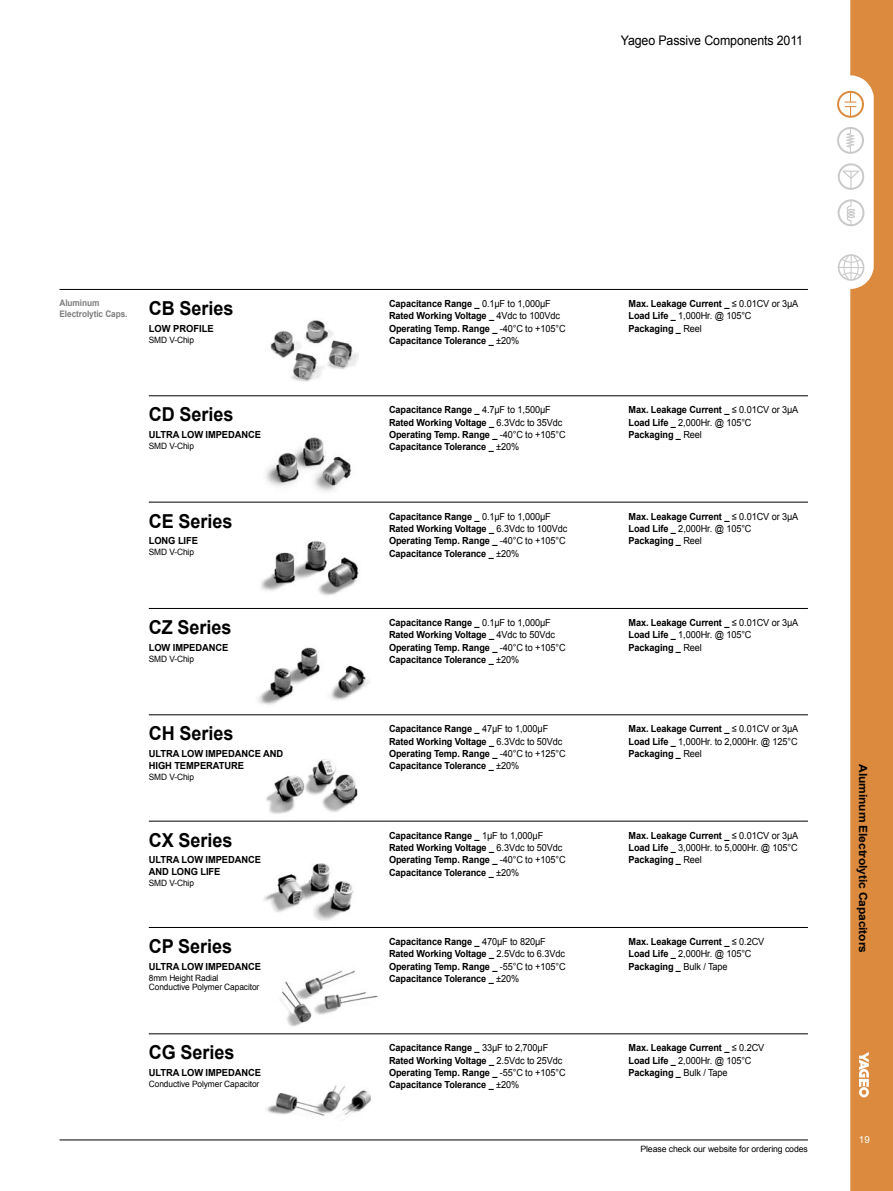
<style>
.page{position:relative;width:893px;height:1191px;background:#fff}
.page>*{position:absolute;margin:0;border:0;box-sizing:border-box;transform-origin:0 0}
.t1{font:700 19.2px "Arial";letter-spacing:-.005em;color:#000;scale:.94 1}
.t2{font:13.2px "Arial";letter-spacing:-.01em;color:#000;scale:.94 1}
.t3{font:700 11.25px "Arial";letter-spacing:-.01em;color:#000;scale:1.06 1}
.t4{font:700 9.75px/12.3px "Arial";letter-spacing:-.01em;color:#000;scale:.94 1}
.t5{font:9.75px/12.3px "Arial";letter-spacing:-.01em;color:#000;text-align:justify;scale:.94 1}
.t6{font:700 9.75px/12px "Arial";letter-spacing:-.01em;color:#000;scale:.96 1}
.t7{font:9.75px "Arial";color:#fff}
.t8{font:700 9px/10.8px "Arial";letter-spacing:-.01em;color:#7d7d7d;scale:.92 1}
.t9{font:8.7px/9px "Arial";letter-spacing:-.01em;color:#000;scale:.96 1}
.t10{font:8.7px "Arial";letter-spacing:-.01em;color:#000}
.s1{font-weight:400}
.s2{font-weight:700}
</style>
<div class="page">
<svg style="left:850px;top:0;width:43px;height:1191px;background:#dd914a"></svg>
<svg style="left:837px;top:127px;width:27px;height:27px"></svg>
<svg style="left:838px;top:199px;width:26px;height:27px"></svg>
<svg style="left:837px;top:91px;width:27px;height:27px"></svg>
<svg style="left:838px;top:163px;width:26px;height:27px"></svg>
<svg style="left:838px;top:254px;width:26px;height:27px"></svg>
<svg style="left:859px;top:1052px;width:10px;height:45px"></svg>
<hr style="left:60px;top:1139px;width:748px;height:1px;background:#000">
<hr style="left:60px;top:289px;width:748px;height:1px;background:#000">
<img style="left:263px;top:863px;width:91px;height:58px">
<img style="left:266px;top:759px;width:92px;height:55px">
<img style="left:257px;top:647px;width:113px;height:58px">
<img style="left:266px;top:437px;width:86px;height:55px">
<img style="left:270px;top:320px;width:89px;height:62px">
<img style="left:261px;top:541px;width:98px;height:55px">
<img style="left:280px;top:970px;width:98px;height:57px">
<img style="left:266px;top:1085px;width:105px;height:31px">
<hr style="left:149px;top:395px;width:659px;height:1px;background:#000">
<hr style="left:149px;top:502px;width:659px;height:1px;background:#000">
<hr style="left:149px;top:608px;width:659px;height:1px;background:#000">
<hr style="left:149px;top:714px;width:659px;height:1px;background:#000">
<hr style="left:149px;top:821px;width:659px;height:1px;background:#000">
<hr style="left:149px;top:927px;width:659px;height:1px;background:#000">
<hr style="left:149px;top:1033px;width:659px;height:1px;background:#000">
<p class="t8" style="left:60px;top:298px;width:190px">Aluminum<br>Electrolytic Caps. <sup>CB</sup> <sup>Series</sup></p>
<p class="t6" style="left:149px;top:323px;width:69px">LOW PROFILE</p>
<p class="t9" style="left:149px;top:335px;width:49px">SMD V-Chip</p>
<h1 class="t1" style="left:149px;top:402px;width:91px">CD Series</h1>
<p class="t6" style="left:149px;top:429px;width:118px">ULTRA LOW IMPEDANCE</p>
<p class="t9" style="left:149px;top:441px;width:49px">SMD V-Chip</p>
<h1 class="t1" style="left:149px;top:508px;width:90px">CE Series</h1>
<p class="t6" style="left:149px;top:535px;width:53px">LONG LIFE</p>
<p class="t9" style="left:149px;top:548px;width:49px">SMD V-Chip</p>
<h1 class="t1" style="left:149px;top:614px;width:89px">CZ Series</h1>
<p class="t6" style="left:149px;top:641px;width:84px">LOW IMPEDANCE</p>
<p class="t9" style="left:149px;top:654px;width:49px">SMD V-Chip</p>
<h1 class="t1" style="left:149px;top:721px;width:91px">CH Series</h1>
<p class="t6" style="left:149px;top:748px;width:141px">ULTRA LOW IMPEDANCE AND<br>HIGH TEMPERATURE</p>
<p class="t9" style="left:149px;top:772px;width:49px">SMD V-Chip</p>
<h1 class="t1" style="left:149px;top:827px;width:90px">CX Series</h1>
<p class="t6" style="left:149px;top:854px;width:118px">ULTRA LOW IMPEDANCE<br>AND LONG LIFE</p>
<p class="t9" style="left:149px;top:878px;width:49px">SMD V-Chip</p>
<h1 class="t1" style="left:149px;top:933px;width:90px">CP Series</h1>
<p class="t6" style="left:149px;top:960px;width:118px">ULTRA LOW IMPEDANCE</p>
<p class="t9" style="left:149px;top:973px;width:117px">8mm Height Radial<br>Conductive Polymer Capacitor</p>
<h1 class="t1" style="left:149px;top:1040px;width:93px">CG Series</h1>
<p class="t6" style="left:149px;top:1067px;width:118px">ULTRA LOW IMPEDANCE</p>
<p class="t9" style="left:149px;top:1079px;width:117px">Conductive Polymer Capacitor</p>
<h2 class="t2" style="left:621px;top:32px;width:195px">Yageo Passive Components 2011</h2>
<p class="t4" style="left:389px;top:298px;width:189px">Capacitance Range _ <span class="s1">0.1μF to 1,000μF </span>Rated Working Voltage _ <span class="s1">4Vdc to 100Vdc </span>Operating Temp. Range _ <span class="s1">-40°C to +105°C </span>Capacitance Tolerance _ <span class="s1">±20%</span></p>
<p class="t4" style="left:628px;top:298px;width:182px">Max. Leakage Current _ <span class="s1">≤ 0.01CV or 3µA<br></span>Load Life _ <span class="s1">1,000Hr. @ 105°C<br></span>Packaging _ <span class="s1">Reel</span></p>
<p class="t4" style="left:389px;top:404px;width:189px">Capacitance Range _ <span class="s1">4.7μF to 1,500μF </span>Rated Working Voltage _ <span class="s1">6.3Vdc to 35Vdc </span>Operating Temp. Range _ <span class="s1">-40°C to +105°C </span>Capacitance Tolerance _ <span class="s1">±20%</span></p>
<p class="t4" style="left:628px;top:404px;width:182px">Max. Leakage Current _ <span class="s1">≤ 0.01CV or 3μA<br></span>Load Life _ <span class="s1">2,000Hr. @ 105°C<br></span>Packaging _ <span class="s1">Reel</span></p>
<p class="t4" style="left:389px;top:510px;width:191px">Capacitance Range _ <span class="s1">0.1μF to 1,000μF </span>Rated Working Voltage _ <span class="s1">6.3Vdc to 100Vdc </span>Operating Temp. Range _ <span class="s1">-40°C to +105°C </span>Capacitance Tolerance _ <span class="s1">±20%</span></p>
<p class="t4" style="left:628px;top:510px;width:182px">Max. Leakage Current _ <span class="s1">≤ 0.01CV or 3μA<br></span>Load Life _ <span class="s1">2,000Hr. @ 105°C<br></span>Packaging _ <span class="s1">Reel</span></p>
<p class="t4" style="left:389px;top:617px;width:189px">Capacitance Range _ <span class="s1">0.1μF to 1,000μF </span>Rated Working Voltage _ <span class="s1">4Vdc to 50Vdc </span>Operating Temp. Range _ <span class="s1">-40°C to +105°C </span>Capacitance Tolerance _ <span class="s1">±20%</span></p>
<p class="t4" style="left:628px;top:616px;width:182px">Max. Leakage Current _ <span class="s1">≤ 0.01CV or 3μA<br></span>Load Life _ <span class="s1">1,000Hr. @ 105°C<br></span>Packaging _ <span class="s1">Reel</span></p>
<p class="t4" style="left:389px;top:723px;width:189px">Capacitance Range _ <span class="s1">47μF to 1,000μF </span>Rated Working Voltage _ <span class="s1">6.3Vdc to 50Vdc </span>Operating Temp. Range _ <span class="s1">-40°C to +125°C </span>Capacitance Tolerance _ <span class="s1">±20%</span></p>
<p class="t5" style="left:628px;top:723px;width:182px"><span class="s2">Max. Leakage Current _</span> ≤ 0.01CV or 3μA <span class="s2">Load Life _</span> 1,000Hr. to 2,000Hr. @ 125°C <span class="s2">Packaging _</span> Reel</p>
<p class="t4" style="left:389px;top:829px;width:189px">Capacitance Range _ <span class="s1">1μF to 1,000μF </span>Rated Working Voltage _ <span class="s1">6.3Vdc to 50Vdc </span>Operating Temp. Range _ <span class="s1">-40°C to +105°C </span>Capacitance Tolerance _ <span class="s1">±20%</span></p>
<p class="t5" style="left:628px;top:829px;width:182px"><span class="s2">Max. Leakage Current _</span> ≤ 0.01CV or 3μA <span class="s2">Load Life _</span> 3,000Hr. to 5,000Hr. @ 105°C <span class="s2">Packaging _</span> Reel</p>
<p class="t4" style="left:389px;top:935px;width:189px">Capacitance Range _ <span class="s1">470μF to 820μF </span>Rated Working Voltage _ <span class="s1">2.5Vdc to 6.3Vdc </span>Operating Temp. Range _ <span class="s1">-55°C to +105°C </span>Capacitance Tolerance _ <span class="s1">±20%</span></p>
<p class="t4" style="left:628px;top:935px;width:146px">Max. Leakage Current _ <span class="s1">≤ 0.2CV<br></span>Load Life _ <span class="s1">2,000Hr. @ 105°C<br></span>Packaging _ <span class="s1">Bulk / Tape</span></p>
<p class="t4" style="left:389px;top:1042px;width:189px">Capacitance Range _ <span class="s1">33μF to 2,700μF </span>Rated Working Voltage _ <span class="s1">2.5Vdc to 25Vdc </span>Operating Temp. Range _ <span class="s1">-55°C to +105°C </span>Capacitance Tolerance _ <span class="s1">±20%</span></p>
<p class="t4" style="left:628px;top:1042px;width:146px">Max. Leakage Current _ <span class="s1">≤ 0.2CV<br></span>Load Life _ <span class="s1">2,000Hr. @ 105°C<br></span>Packaging _ <span class="s1">Bulk / Tape</span></p>
<p class="t10" style="left:640px;top:1142px;width:169px">Please check our website for ordering codes</p>
<p class="t3" style="left:870px;top:764px;width:179px;rotate:90deg">Aluminum Electrolytic Capacitors</p>
<p class="t7" style="left:859px;top:1133px;width:13px">19</p>
</div>
